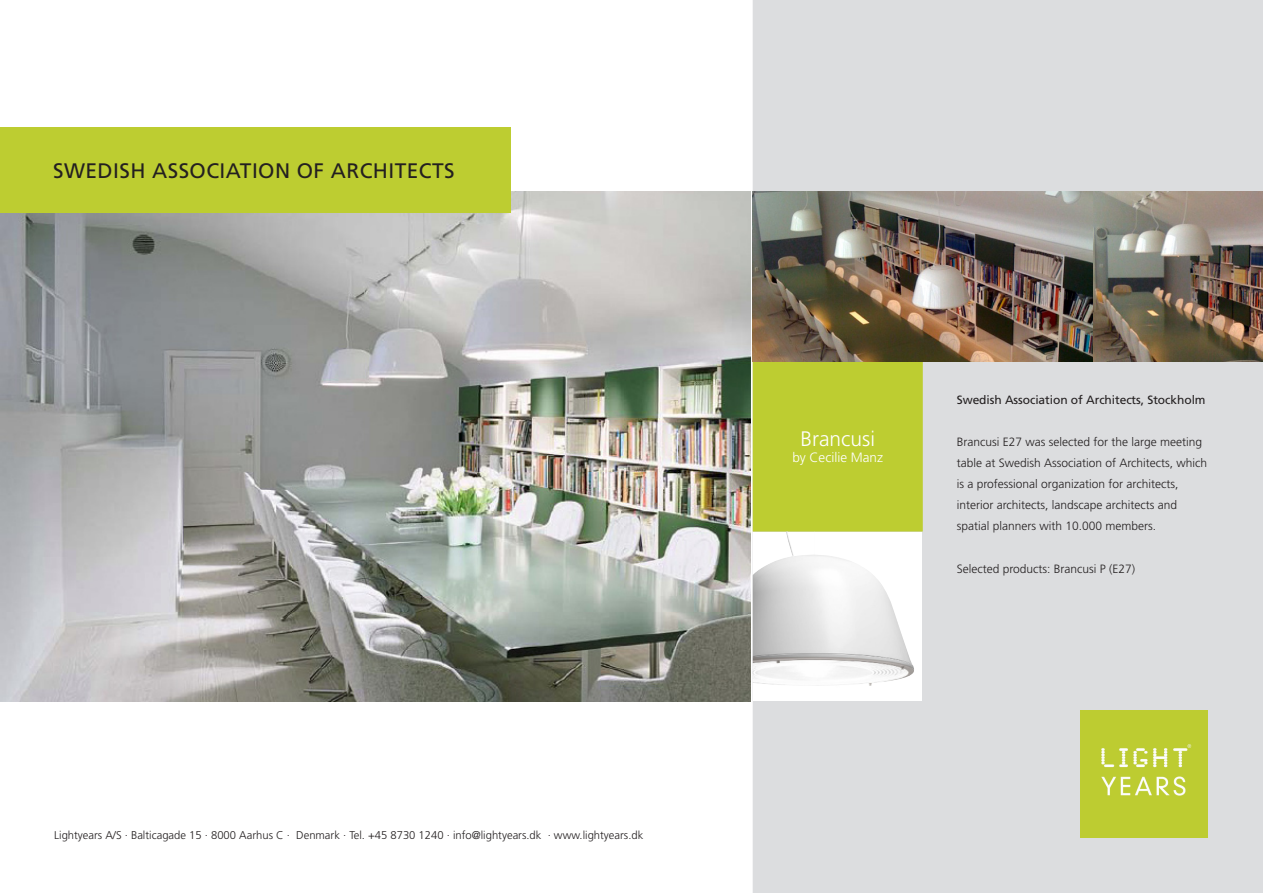
<style>
.page{position:relative;width:1263px;height:893px;background:#fff}
.page>*{position:absolute;margin:0;border:0;box-sizing:border-box;transform-origin:0 0}
.t1{font:21px "Frutiger";letter-spacing:.02em;color:#231f20}
.t2{font:300 21px "Frutiger";color:#fff}
.t3{font:300 13.5px "Frutiger";color:#fff}
.t4{font:300 12px/21px "Frutiger";color:#231f20}
.t5{font:12px "Frutiger";letter-spacing:-.005em;color:#231f20}
.t6{font:300 11.25px "Frutiger";color:#231f20}
</style>
<div class="page">
<div style="left:753px;top:1px;width:509px;height:891px;background:#dcdddf"></div>
<img style="left:1080px;top:710px;width:128px;height:128px">
<div style="left:753px;top:362px;width:169px;height:169px;background:#bdcd31"></div>
<div style="left:753px;top:361px;width:170px;height:170px;border:2px solid #bdcd31"></div>
<div style="left:753px;top:532px;width:169px;height:169px;background:#fff"></div>
<img style="left:753px;top:531px;width:161px;height:155px">
<img style="left:0;top:191px;width:751px;height:511px">
<div style="left:0;top:128px;width:510px;height:85px;background:#bdcd31"></div>
<img style="left:753px;top:191px;width:510px;height:170px">
<p class="t1" style="left:53px;top:158px;width:403px">SWEDISH ASSOCIATION OF ARCHITECTS</p>
<p class="t6" style="left:54px;top:828px;width:591px">Lightyears A/S ∙ Balticagade 15 ∙ 8000 Aarhus C ∙ Denmark ∙ Tel. +45 8730 1240 ∙ info@lightyears.dk ∙ www.lightyears.dk</p>
<p class="t2" style="left:800px;top:427px;width:76px">Brancusi</p>
<p class="t3" style="left:792px;top:450px;width:92px">by Cecilie Manz</p>
<p class="t5" style="left:957px;top:393px;width:250px">Swedish Association of Architects, Stockholm</p>
<p class="t4" style="left:957px;top:432px;width:252px">Brancusi E27 was selected for the large meeting table at Swedish Association of Architects, which is a professional organization for architects, interior architects, landscape architects and spatial planners with 10.000 members.</p>
<p class="t4" style="left:957px;top:559px;width:180px">Selected products: Brancusi P (E27)</p>
</div>
